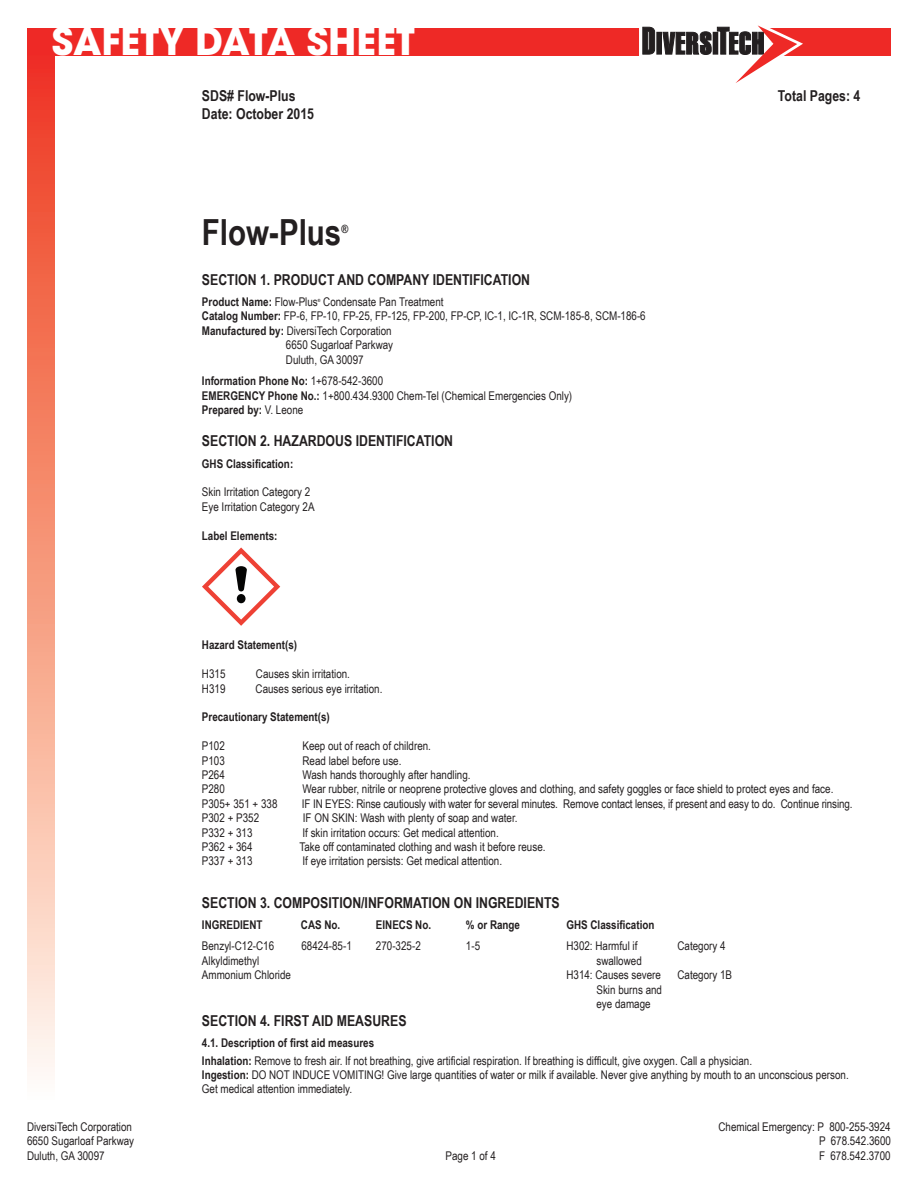
<style>
.page{position:relative;width:918px;height:1188px;background:#fff}
.page>*{position:absolute;margin:0;border:0;box-sizing:border-box;transform-origin:0 0}
.t1{font:700 37.5px "ITC Avant Garde Std";color:#fff}
.t2{font:700 36px "Arial Narrow";color:#231f20}
.t3{font:700 15px "Arial Narrow";color:#231f20}
.t4{font:12px/14.4px "Arial Narrow";color:#231f20}
.t5{font:700 12px "Arial Narrow";color:#231f20}
.t6{font:700 11.4px "Arial Narrow";color:#231f20}
.t7{font:700 4.35px "Arial Narrow";color:#231f20}
.s1{font-weight:700}
</style>
<div class="page">
<div style="left:27px;top:29px;width:864px;height:27px;background:#ee2926"></div>
<div style="left:27px;top:56px;width:27px;height:1048px;background:linear-gradient(to bottom,#ee3819,#fffdee)"></div>
<svg style="left:639px;top:25px;width:164px;height:58px"></svg>
<svg style="left:202px;top:548px;width:78px;height:78px"></svg>
<h1 class="t1" style="left:52px;top:16px;width:365px">SAFETY DATA SHEET</h1>
<p class="t3" style="left:202px;top:85px;width:95px">SDS# Flow-Plus</p>
<p class="t3" style="left:778px;top:85px;width:84px">Total Pages: 4</p>
<p class="t3" style="left:202px;top:103px;width:114px">Date: October 2015</p>
<h2 class="t2" style="left:202px;top:205px;width:141px">Flow-Plus</h2>
<p class="t6" style="left:341px;top:220px;width:8px">®</p>
<p class="t3" style="left:202px;top:268px;width:330px">SECTION 1. PRODUCT AND COMPANY IDENTIFICATION</p>
<p class="t4" style="left:202px;top:294px;width:243px"><span class="s1">Product Name:</span> Flow-Plus Condensate Pan Treatment</p>
<p class="t7" style="left:318px;top:297px;width:4px">®</p>
<p class="t4" style="left:202px;top:308px;width:445px"><span class="s1">Catalog Number:</span> FP-6, FP-10, FP-25, FP-125, FP-200, FP-CP, IC-1, IC-1R, SCM-185-8, SCM-186-6</p>
<p class="t4" style="left:202px;top:323px;width:191px"><span class="s1">Manufactured by:</span> DiversiTech Corporation</p>
<p class="t4" style="left:286px;top:337px;width:109px">6650 Sugarloaf Parkway</p>
<p class="t4" style="left:286px;top:352px;width:79px">Duluth, GA 30097</p>
<p class="t4" style="left:202px;top:373px;width:372px"><span class="s1">Information Phone No:</span> 1+678-542-3600<br><span class="s1">EMERGENCY Phone No.:</span> 1+800.434.9300 Chem-Tel (Chemical Emergencies Only)<br><span class="s1">Prepared by:</span> V. Leone</p>
<p class="t3" style="left:202px;top:430px;width:253px">SECTION 2. HAZARDOUS IDENTIFICATION</p>
<p class="t5" style="left:202px;top:454px;width:93px">GHS Classification:</p>
<p class="t4" style="left:202px;top:484px;width:114px">Skin Irritation Category 2<br>Eye Irritation Category 2A</p>
<p class="t5" style="left:202px;top:526px;width:77px">Label Elements:</p>
<p class="t5" style="left:202px;top:636px;width:97px">Hazard Statement(s)</p>
<p class="t4" style="left:202px;top:666px;width:25px">H315</p>
<p class="t4" style="left:256px;top:666px;width:96px">Causes skin irritation.</p>
<p class="t4" style="left:202px;top:681px;width:25px">H319</p>
<p class="t4" style="left:256px;top:681px;width:128px">Causes serious eye irritation.</p>
<p class="t5" style="left:202px;top:708px;width:129px">Precautionary Statement(s)</p>
<p class="t4" style="left:202px;top:738px;width:24px">P102</p>
<p class="t4" style="left:302px;top:738px;width:130px">Keep out of reach of children.</p>
<p class="t4" style="left:202px;top:753px;width:24px">P103</p>
<p class="t4" style="left:302px;top:753px;width:101px">Read label before use.</p>
<p class="t4" style="left:202px;top:767px;width:24px">P264</p>
<p class="t4" style="left:302px;top:767px;width:170px">Wash hands thoroughly after handling.</p>
<p class="t4" style="left:202px;top:781px;width:24px">P280</p>
<p class="t4" style="left:302px;top:781px;width:532px">Wear rubber, nitrile or neoprene protective gloves and clothing, and safety goggles or face shield to protect eyes and face.</p>
<p class="t4" style="left:202px;top:796px;width:77px">P305+ 351 + 338</p>
<p class="t4" style="left:302px;top:796px;width:552px">IF IN EYES: Rinse cautiously with water for several minutes. Remove contact lenses, if present and easy to do. Continue rinsing.</p>
<p class="t4" style="left:202px;top:810px;width:59px">P302 + P352</p>
<p class="t4" style="left:303px;top:810px;width:216px">IF ON SKIN: Wash with plenty of soap and water.</p>
<p class="t4" style="left:202px;top:825px;width:52px">P332 + 313</p>
<p class="t4" style="left:302px;top:825px;width:198px">If skin irritation occurs: Get medical attention.</p>
<p class="t4" style="left:202px;top:839px;width:52px">P362 + 364</p>
<p class="t4" style="left:300px;top:839px;width:247px">Take off contaminated clothing and wash it before reuse.</p>
<p class="t4" style="left:202px;top:853px;width:52px">P337 + 313</p>
<p class="t4" style="left:302px;top:853px;width:201px">If eye irritation persists: Get medical attention.</p>
<p class="t3" style="left:202px;top:891px;width:359px">SECTION 3. COMPOSITION/INFORMATION ON INGREDIENTS</p>
<p class="t5" style="left:202px;top:916px;width:62px">INGREDIENT</p>
<p class="t5" style="left:301px;top:916px;width:41px">CAS No.</p>
<p class="t5" style="left:376px;top:916px;width:57px">EINECS No.</p>
<p class="t5" style="left:466px;top:916px;width:56px">% or Range</p>
<p class="t5" style="left:566px;top:916px;width:90px">GHS Classification</p>
<p class="t4" style="left:202px;top:938px;width:74px">Benzyl-C12-C16</p>
<p class="t4" style="left:302px;top:938px;width:52px">68424-85-1</p>
<p class="t4" style="left:376px;top:938px;width:46px">270-325-2</p>
<p class="t4" style="left:466px;top:938px;width:16px">1-5</p>
<p class="t4" style="left:566px;top:938px;width:73px">H302: Harmful if</p>
<p class="t4" style="left:677px;top:938px;width:50px">Category 4</p>
<p class="t4" style="left:202px;top:953px;width:59px">Alkyldimethyl</p>
<p class="t4" style="left:596px;top:953px;width:47px">swallowed</p>
<p class="t4" style="left:202px;top:967px;width:91px">Ammonium Chloride</p>
<p class="t4" style="left:566px;top:967px;width:96px">H314: Causes severe</p>
<p class="t4" style="left:677px;top:967px;width:56px">Category 1B</p>
<p class="t4" style="left:596px;top:982px;width:67px">Skin burns and eye damage</p>
<p class="t3" style="left:202px;top:1009px;width:206px">SECTION 4. FIRST AID MEASURES</p>
<p class="t4" style="left:202px;top:1034px;width:552px;line-height:17.4px"><span class="s1">4.1. Description of first aid measures<br>Inhalation:</span> Remove to fresh air. If not breathing, give artificial respiration. If breathing is difficult, give oxygen. Call a physician.</p>
<p class="t4" style="left:202px;top:1067px;width:648px"><span class="s1">Ingestion:</span> DO NOT INDUCE VOMITING! Give large quantities of water or milk if available. Never give anything by mouth to an unconscious person.<br>Get medical attention immediately.</p>
<p class="t4" style="left:27px;top:1119px;width:106px">DiversiTech Corporation</p>
<p class="t4" style="left:719px;top:1119px;width:174px">Chemical Emergency: P 800-255-3924</p>
<p class="t4" style="left:27px;top:1134px;width:109px">6650 Sugarloaf Parkway</p>
<p class="t4" style="left:819px;top:1134px;width:73px">P 678.542.3600</p>
<p class="t4" style="left:27px;top:1148px;width:79px">Duluth, GA 30097</p>
<p class="t4" style="left:446px;top:1148px;width:52px">Page 1 of 4</p>
<p class="t4" style="left:819px;top:1148px;width:73px">F 678.542.3700</p>
</div>
